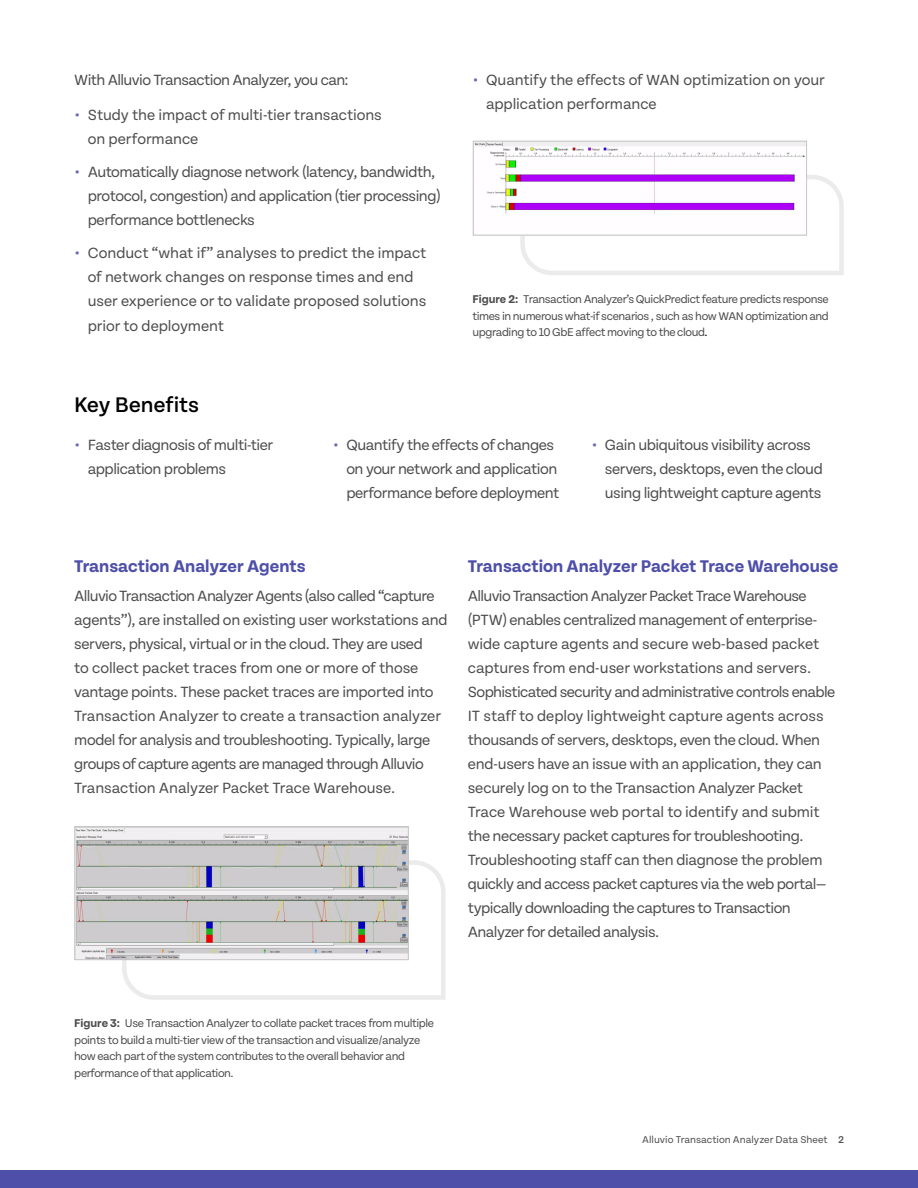
<style>
.page{position:relative;width:918px;height:1188px;background:#fff}
.page>*{position:absolute;margin:0;border:0;box-sizing:border-box;transform-origin:0 0}
.t1{font:500 22.5px "Tenon";color:#000}
.t2{font:700 18px "Tenon";color:#4e4fa9}
.t3{font:15.75px/24px "Tenon";letter-spacing:-.025em;color:#4d4d4f}
.t4{font:15.75px/24px "Tenon";letter-spacing:-.005em;color:#4d4d4f}
.t5{font:12px/16.5px "Tenon";letter-spacing:-.035em;color:#4d4d4f;text-align:justify}
.t6{font:10.5px "Tenon";color:#4d4d4f}
.s1{font-weight:700;color:#6969b6}
.s2{font-weight:700}
.s3{color:#000}
.s4{font-weight:500}
</style>
<div class="page">
<div style="left:0;top:1170px;width:918px;height:18px;background:#4e4fa9"></div>
<svg style="left:518px;top:175px;width:326px;height:100px"></svg>
<svg style="left:120px;top:860px;width:326px;height:140px"></svg>
<img style="left:475px;top:143px;width:330px;height:90px">
<div style="left:473px;top:141px;width:334px;height:94px;border:1px solid #c6c6c6"></div>
<img style="left:77px;top:828px;width:330px;height:130px">
<div style="left:75px;top:826px;width:334px;height:134px;border:1px solid #c6c6c6"></div>
<p class="t3" style="left:74px;top:68px;width:276px">With Alluvio Transaction Analyzer, you can:</p>
<p class="t4" style="left:88px;top:104px;width:296px;text-indent:-13px"><span class="s1">•</span> Study the impact of multi-tier transactions on performance</p>
<p class="t3" style="left:88px;top:161px;width:355px;text-indent:-13px"><span class="s1">•</span> Automatically diagnose network (latency, bandwidth, protocol, congestion) and application (tier processing) performance bottlenecks</p>
<p class="t4" style="left:88px;top:242px;width:340px;text-indent:-13px"><span class="s1">•</span> Conduct “what if” analyses to predict the impact of network changes on response times and end user experience or to validate proposed solutions prior to deployment</p>
<p class="t4" style="left:486px;top:68px;width:340px;text-indent:-13px"><span class="s1">•</span> Quantify the effects of WAN optimization on your application performance</p>
<p class="t5" style="left:472px;top:291px;width:358px"><span class="s2">Figure 2:</span> Transaction Analyzer’s QuickPredict feature predicts response times in numerous what-if scenarios , such as how WAN optimization and upgrading to 10 GbE affect moving to the cloud<span class="s3">.</span></p>
<h1 class="t1" style="left:74px;top:393px;width:126px">Key Benefits</h1>
<p class="t3" style="left:88px;top:433px;width:187px;text-indent:-13px"><span class="s1">•</span> Faster diagnosis of multi-tier application problems</p>
<p class="t3" style="left:346px;top:433px;width:215px;text-indent:-13px"><span class="s1">•</span> Quantify the effects of changes on your network and application performance before deployment</p>
<p class="t3" style="left:605px;top:433px;width:219px;text-indent:-13px"><span class="s1">•</span> Gain ubiquitous visibility across servers, desktops, even the cloud using lightweight capture agents</p>
<p class="t2" style="left:74px;top:557px;width:233px">Transaction Analyzer Agents</p>
<p class="t3" style="left:74px;top:584px;width:375px">Alluvio Transaction Analyzer Agents (also called “capture agents”), are installed on existing user workstations and servers, physical, virtual or in the cloud. They are used<br>to collect packet traces from one or more of those vantage points. These packet traces are imported into Transaction Analyzer to create a transaction analyzer model for analysis and troubleshooting. Typically, large groups of capture agents are managed through Alluvio Transaction Analyzer Packet Trace Warehouse.</p>
<p class="t2" style="left:468px;top:557px;width:372px">Transaction Analyzer Packet Trace Warehouse</p>
<p class="t3" style="left:468px;top:584px;width:369px">Alluvio Transaction Analyzer Packet Trace Warehouse (PTW) enables centralized management of enterprise&shy;wide capture agents and secure web-based packet captures from end-user workstations and servers.<br>Sophisticated security and administrative controls enable IT staff to deploy lightweight capture agents across thousands of servers, desktops, even the cloud. When end-users have an issue with an application, they can securely log on to the Transaction Analyzer Packet Trace Warehouse web portal to identify and submit the necessary packet captures for troubleshooting.<br>Troubleshooting staff can then diagnose the problem quickly and access packet captures via the web portal— typically downloading the captures to Transaction Analyzer for detailed analysis.</p>
<p class="t5" style="left:74px;top:1015px;width:361px;text-align:left"><span class="s2">Figure 3:</span> Use Transaction Analyzer to collate packet traces from multiple points to build a multi-tier view of the transaction and visualize/analyze how each part of the system contributes to the overall behavior and performance of that application.</p>
<p class="t6" style="left:642px;top:1134px;width:203px">Alluvio Transaction Analyzer Data Sheet <span class="s4">2</span></p>
</div>
